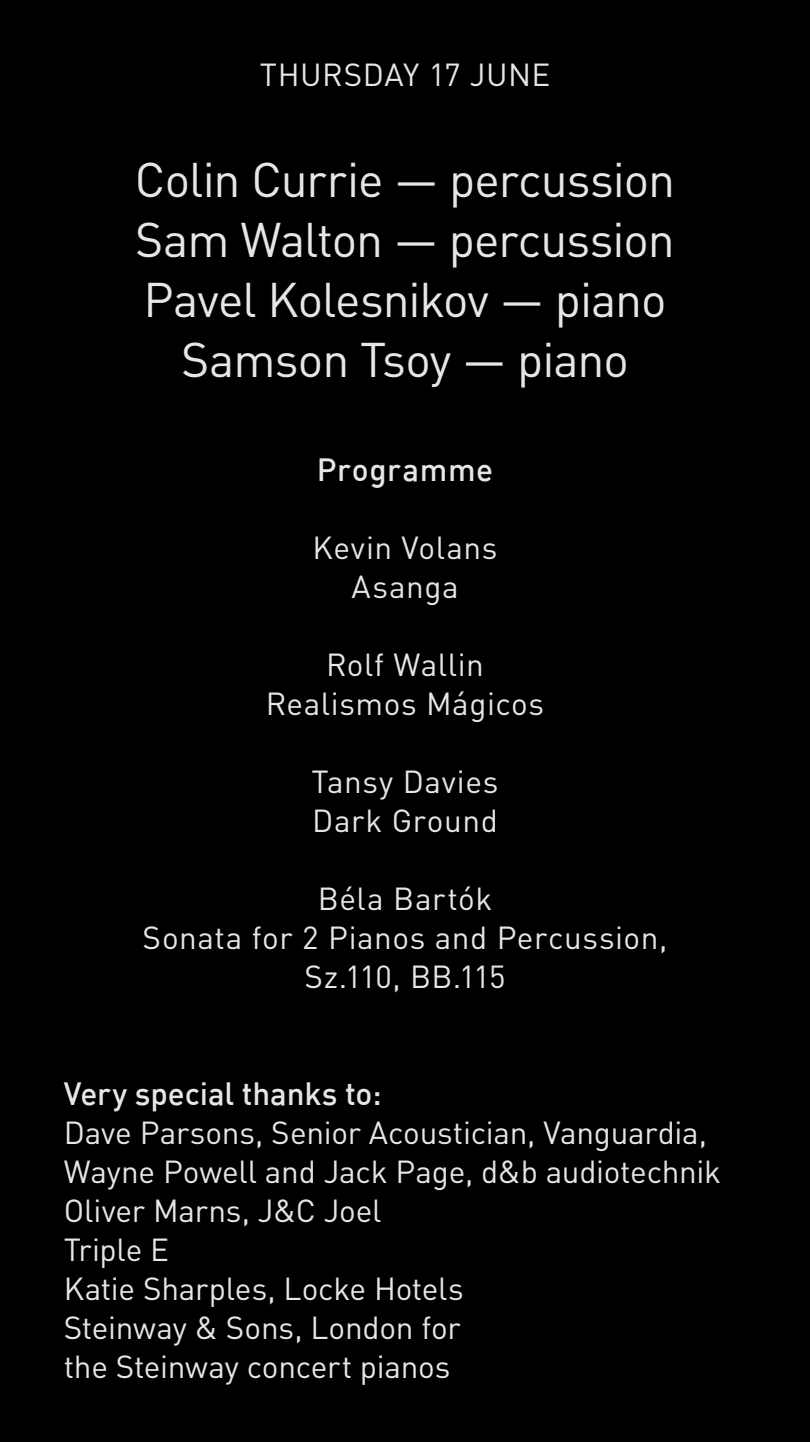
<style>
.page{position:relative;width:810px;height:1442px;background:#fff}
.page>*{position:absolute;margin:0;border:0;box-sizing:border-box;transform-origin:0 0}
.t1{font:48px/60px "DIN";letter-spacing:-.02em;color:#e6e6e7;text-align:center}
.t2{font:31.5px/39px "DIN";color:#e6e6e6;text-align:center}
.t3{font:31.5px/39px "DIN";letter-spacing:.02em;color:#e6e6e6;text-align:center}
.t4{font:500 31.5px "DIN";color:#e6e6e6}
.t5{font:500 31.5px "DIN";letter-spacing:.02em;color:#e6e6e6}
</style>
<div class="page">
<div style="left:0;top:0;width:810px;height:1441px;background:#000"></div>
<p class="t2" style="left:260px;top:55px;width:292px">THURSDAY 17 JUNE</p>
<h1 class="t1" style="left:135px;top:149px;width:542px">Colin Currie — percussion<br>Sam Walton — percussion<br>Pavel Kolesnikov — piano<br>Samson Tsoy — piano</h1>
<p class="t5" style="left:317px;top:449px;width:178px">Programme</p>
<p class="t3" style="left:313px;top:527px;width:186px">Kevin Volans<br>Asanga</p>
<p class="t2" style="left:266px;top:644px;width:280px">Rolf Wallin<br>Realismos Mágicos</p>
<p class="t3" style="left:311px;top:761px;width:189px;text-align:left">Tansy Davies<br>Dark Ground</p>
<p class="t3" style="left:143px;top:878px;width:527px">Béla Bartók<br>Sonata for 2 Pianos and Percussion,<br>Sz.110, BB.115</p>
<p class="t4" style="left:64px;top:1073px;width:319px">Very special thanks to:</p>
<p class="t2" style="left:64px;top:1112px;width:659px;text-align:left">Dave Parsons, Senior Acoustician, Vanguardia,<br>Wayne Powell and Jack Page, d&amp;b audiotechnik<br>Oliver Marns, J&amp;C Joel<br>Triple E<br>Katie Sharples, Locke Hotels<br>Steinway &amp; Sons, London for<br>the Steinway concert pianos</p>
</div>
